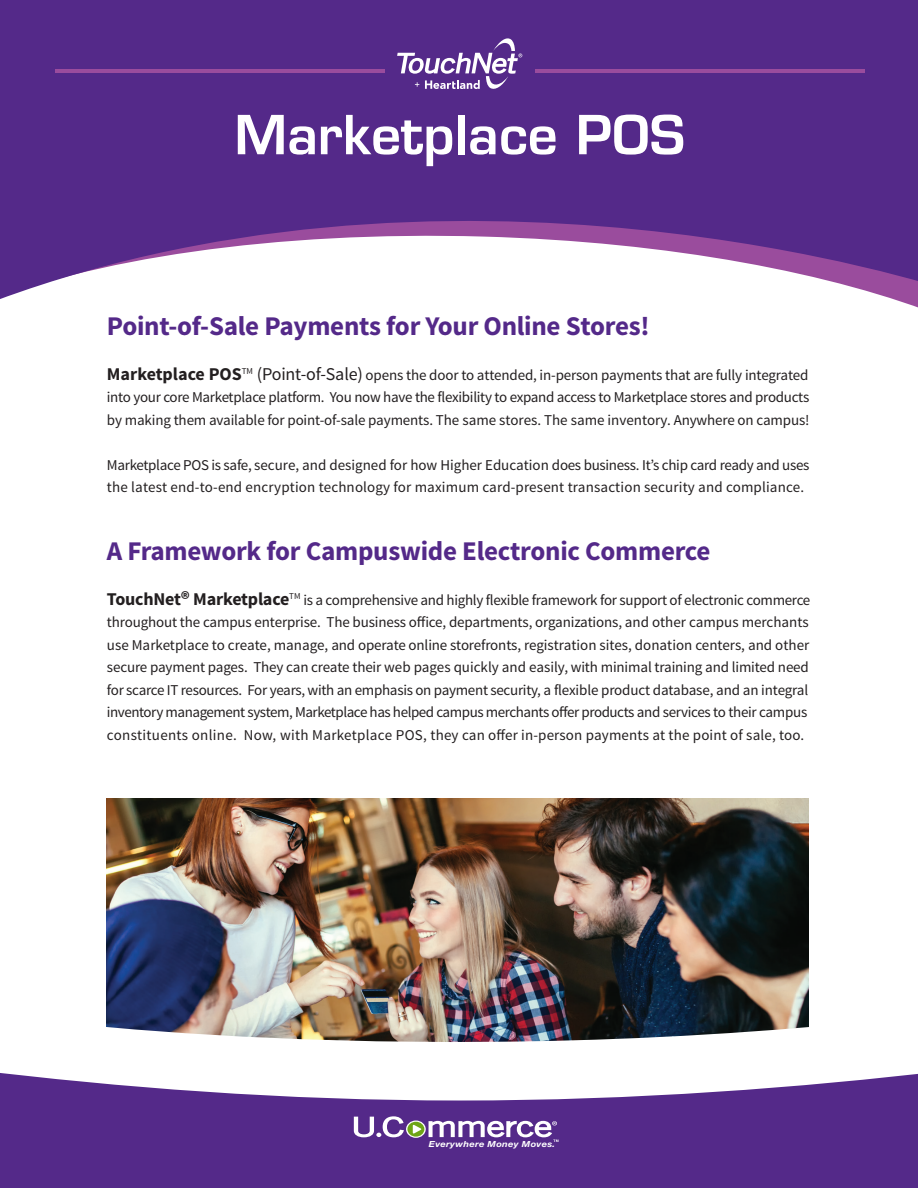
<style>
.page{position:relative;width:918px;height:1188px;background:#fff}
.page>*{position:absolute;margin:0;border:0;box-sizing:border-box;transform-origin:0 0}
.t1{font:600 52.5px "Eurostile LT";color:#fff}
.t2{font:700 27px "Source Sans Pro";letter-spacing:-.01em;color:#542989}
.t3{font:15px/22.5px "Source Sans Pro";letter-spacing:-.01em;color:#231f20}
.t4{font:15px "Source Sans Pro";letter-spacing:.01em;color:#231f20}
.t5{font:italic 700 8.4px "Helvetica Neue LT Std";letter-spacing:.03em;color:#fff;scale:1.12 1}
.s1{font-weight:700;font-size:18px}
.s2{font-size:18px}
.s3{font-weight:700;font-size:19.5px}
</style>
<div class="page">
<svg style="left:0;top:0;width:918px;height:308px;fill:#542989"></svg>
<svg style="left:397px;top:37px;width:125px;height:54px"></svg>
<hr style="left:536px;top:69px;width:329px;height:3px;background:#9a4c9d">
<hr style="left:55px;top:69px;width:330px;height:3px;background:#9a4c9d">
<img style="left:107px;top:798px;width:702px;height:215px">
<img style="left:106px;top:1013px;width:703px;height:29px">
<svg style="left:0;top:1073px;width:918px;height:115px;fill:#542989"></svg>
<svg style="left:406px;top:1121px;width:20px;height:17px"></svg>
<svg style="left:407px;top:1122px;width:17px;height:15px"></svg>
<svg style="left:413px;top:1125px;width:8px;height:9px"></svg>
<svg style="left:354px;top:1116px;width:50px;height:21px"></svg>
<svg style="left:429px;top:1121px;width:129px;height:21px"></svg>
<p class="t1" style="left:234px;top:102px;width:452px">Marketplace POS</p>
<p class="t2" style="left:107px;top:308px;width:544px">Point-of-Sale Payments for Your Online Stores!</p>
<p class="t3" style="left:107px;top:364px;width:703px"><span class="s1">Marketplace POS</span><sup>TM</sup> <span class="s2">(Point-of-Sale)</span> opens the door to attended, in-person payments that are fully integrated</p>
<p class="t3" style="left:107px;top:386px;width:704px">into your core Marketplace platform. You now have the flexibility to expand access to Marketplace stores and products</p>
<p class="t3" style="left:107px;top:409px;width:704px">by making them available for point-of-sale payments. The same stores. The same inventory. Anywhere on campus!</p>
<p class="t3" style="left:107px;top:454px;width:704px">Marketplace POS is safe, secure, and designed for how Higher Education does business. It’s chip card ready and uses</p>
<p class="t4" style="left:107px;top:478px;width:699px">the latest end-to-end encryption technology for maximum card-present transaction security and compliance.</p>
<p class="t2" style="left:107px;top:533px;width:605px">A Framework for Campuswide Electronic Commerce</p>
<p class="t3" style="left:107px;top:589px;width:705px"><span class="s1">TouchNet</span><span class="s3">®</span> <span class="s1">Marketplace</span><sup>TM</sup> is a comprehensive and highly flexible framework for support of electronic commerce throughout the campus enterprise. The business office, departments, organizations, and other campus merchants</p>
<p class="t3" style="left:107px;top:634px;width:704px">use Marketplace to create, manage, and operate online storefronts, registration sites, donation centers, and other secure payment pages. They can create their web pages quickly and easily, with minimal training and limited need</p>
<p class="t3" style="left:107px;top:679px;width:703px">for scarce IT resources. For years, with an emphasis on payment security, a flexible product database, and an integral</p>
<p class="t3" style="left:107px;top:701px;width:702px">inventory management system, Marketplace has helped campus merchants offer products and services to their campus constituents online. Now, with Marketplace POS, they can offer in-person payments at the point of sale, too.</p>
<p class="t5" style="left:429px;top:1139px;width:114px">Everywhere Money Moves.</p>
</div>
